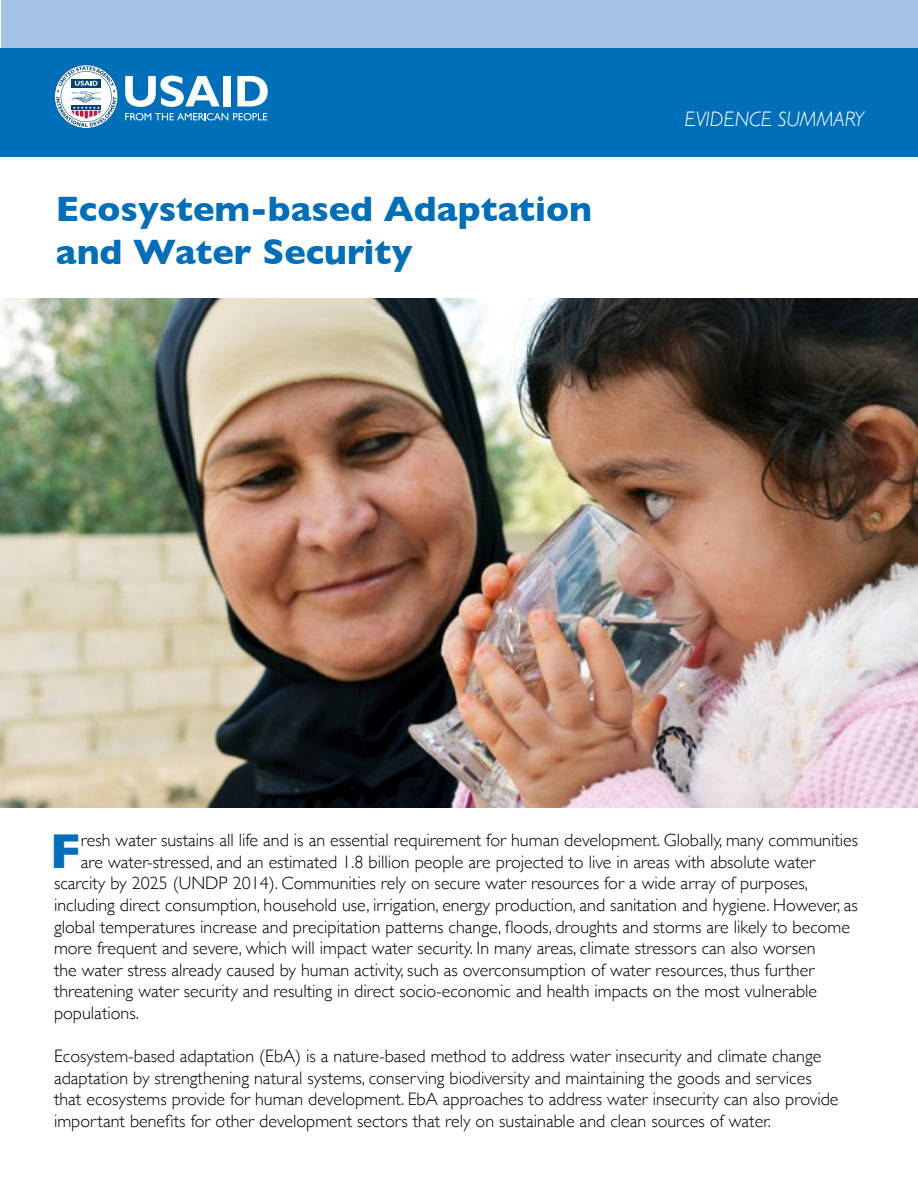
<style>
.page{position:relative;width:918px;height:1188px;background:#fff}
.page>*{position:absolute;margin:0;border:0;box-sizing:border-box;transform-origin:0 0}
.t1{font:700 49.95px "Gill Sans";color:#006fb9}
.t2{font:700 36px/43.2px "Gill Sans";color:#006fb9}
.t3{font:italic 300 21px "Gill Sans";color:#fff}
.t4{font:300 18px/21.6px "Gill Sans";color:#000}
</style>
<div class="page">
<div style="left:2px;top:0;width:916px;height:48px;background:#a3c2e6"></div>
<div style="left:0;top:48px;width:918px;height:109px;background:#006fb9"></div>
<svg style="left:125px;top:113px;width:142px;height:7px"></svg>
<svg style="left:125px;top:76px;width:95px;height:31px"></svg>
<div style="left:223px;top:76px;width:8px;height:30px;background:#fff"></div>
<svg style="left:237px;top:76px;width:31px;height:30px"></svg>
<svg style="left:54px;top:65px;width:64px;height:64px"></svg>
<img style="left:0;top:299px;width:918px;height:508px">
<h1 class="t2" style="left:56px;top:186px;width:538px">Ecosystem-based Adaptation and Water Security</h1>
<p class="t3" style="left:684px;top:107px;width:181px">EVIDENCE SUMMARY</p>
<p class="t1" style="left:50px;top:811px;width:33px">F</p>
<p class="t4" style="left:81px;top:829px;width:779px">resh water sustains all life and is an essential requirement for human development. Globally, many communities</p>
<p class="t4" style="left:81px;top:850px;width:736px">are water-stressed, and an estimated 1.8 billion people are projected to live in areas with absolute water</p>
<p class="t4" style="left:54px;top:872px;width:756px">scarcity by 2025 (UNDP 2014). Communities rely on secure water resources for a wide array of purposes,</p>
<p class="t4" style="left:54px;top:893px;width:805px">including direct consumption, household use, irrigation, energy production, and sanitation and hygiene. However, as</p>
<p class="t4" style="left:54px;top:915px;width:798px">global temperatures increase and precipitation patterns change, floods, droughts and storms are likely to become</p>
<p class="t4" style="left:54px;top:937px;width:763px">more frequent and severe, which will impact water security. In many areas, climate stressors can also worsen</p>
<p class="t4" style="left:54px;top:958px;width:762px">the water stress already caused by human activity, such as overconsumption of water resources, thus further</p>
<p class="t4" style="left:54px;top:980px;width:765px">threatening water security and resulting in direct socio-economic and health impacts on the most vulnerable</p>
<p class="t4" style="left:54px;top:1001px;width:86px">populations.</p>
<p class="t4" style="left:54px;top:1045px;width:786px">Ecosystem-based adaptation (EbA) is a nature-based method to address water insecurity and climate change adaptation by strengthening natural systems, conserving biodiversity and maintaining the goods and services that ecosystems provide for human development. EbA approaches to address water insecurity can also provide important benefits for other development sectors that rely on sustainable and clean sources of water.</p>
</div>
